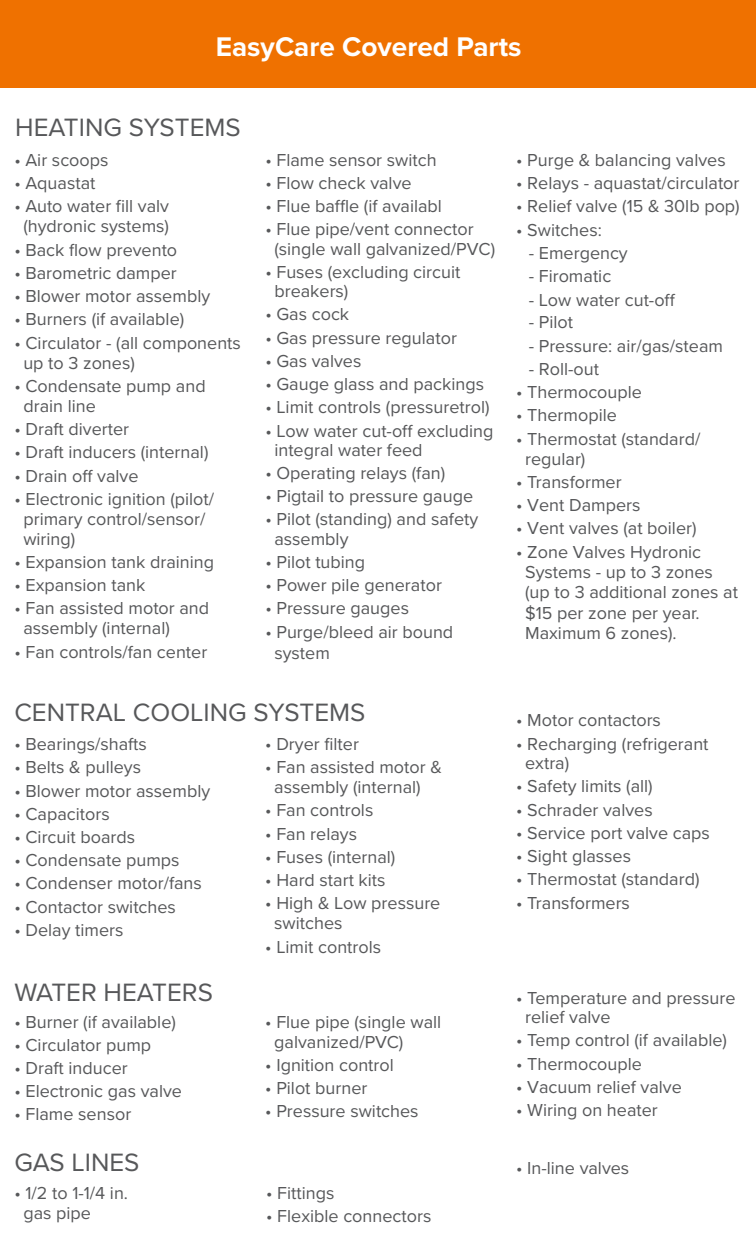
<style>
.page{position:relative;width:756px;height:1260px;background:#fff}
.page>*{position:absolute;margin:0;border:0;box-sizing:border-box;transform-origin:0 0}
.t1{font:700 28px "Proxima Nova";color:#fff}
.t2{font:26px "Proxima Nova";color:#57585a}
.t3{font:18px/20px "Proxima Nova";color:#57585a}
</style>
<div class="page">
<div style="left:0;top:0;width:756px;height:87px;background:#ef7100"></div>
<p class="t1" style="left:216px;top:26px;width:307px">EasyCare Covered Parts</p>
<p class="t2" style="left:15px;top:108px;width:227px">HEATING SYSTEMS</p>
<p class="t3" style="left:14px;top:149px;width:96px">• Air scoops</p>
<p class="t3" style="left:14px;top:172px;width:83px">• Aquastat</p>
<p class="t3" style="left:14px;top:196px;width:156px;text-align:center">• Auto water fill valv (hydronic systems)</p>
<p class="t3" style="left:14px;top:239px;width:164px">• Back flow prevento</p>
<p class="t3" style="left:14px;top:262px;width:164px">• Barometric damper</p>
<p class="t3" style="left:14px;top:285px;width:197px">• Blower motor assembly</p>
<p class="t3" style="left:14px;top:309px;width:171px">• Burners (if available)</p>
<p class="t3" style="left:23px;top:332px;width:219px;text-indent:-9px">• Circulator - (all components up to 3 zones)</p>
<p class="t3" style="left:23px;top:375px;width:184px;text-indent:-9px">• Condensate pump and drain line</p>
<p class="t3" style="left:14px;top:418px;width:116px">• Draft diverter</p>
<p class="t3" style="left:14px;top:442px;width:196px">• Draft inducers (internal)</p>
<p class="t3" style="left:14px;top:465px;width:126px">• Drain off valve</p>
<p class="t3" style="left:23px;top:488px;width:192px;text-indent:-9px">• Electronic ignition (pilot/ primary control/sensor/ wiring)</p>
<p class="t3" style="left:14px;top:551px;width:201px">• Expansion tank draining</p>
<p class="t3" style="left:14px;top:574px;width:133px">• Expansion tank</p>
<p class="t3" style="left:23px;top:598px;width:187px;text-indent:-9px">• Fan assisted motor and assembly (internal)</p>
<p class="t3" style="left:14px;top:641px;width:194px">• Fan controls/fan center</p>
<p class="t3" style="left:265px;top:149px;width:173px">• Flame sensor switch</p>
<p class="t3" style="left:265px;top:172px;width:148px">• Flow check valve</p>
<p class="t3" style="left:265px;top:195px;width:178px">• Flue baffle (if availabl</p>
<p class="t3" style="left:274px;top:219px;width:222px;line-height:19.2px;text-indent:-9px">• Flue pipe/vent connector (single wall galvanized/PVC)</p>
<p class="t3" style="left:274px;top:261px;width:188px;line-height:19.2px;text-indent:-9px">• Fuses (excluding circuit breakers)</p>
<p class="t3" style="left:265px;top:304px;width:85px">• Gas cock</p>
<p class="t3" style="left:265px;top:327px;width:193px">• Gas pressure regulator</p>
<p class="t3" style="left:265px;top:350px;width:98px">• Gas valves</p>
<p class="t3" style="left:265px;top:373px;width:220px">• Gauge glass and packings</p>
<p class="t3" style="left:265px;top:397px;width:226px">• Limit controls (pressuretrol)</p>
<p class="t3" style="left:274px;top:420px;width:221px;line-height:19.2px;text-indent:-9px">• Low water cut-off excluding integral water feed</p>
<p class="t3" style="left:265px;top:462px;width:181px">• Operating relays (fan)</p>
<p class="t3" style="left:265px;top:485px;width:209px">• Pigtail to pressure gauge</p>
<p class="t3" style="left:274px;top:509px;width:205px;line-height:19.2px;text-indent:-9px">• Pilot (standing) and safety assembly</p>
<p class="t3" style="left:265px;top:551px;width:101px">• Pilot tubing</p>
<p class="t3" style="left:265px;top:574px;width:178px">• Power pile generator</p>
<p class="t3" style="left:265px;top:598px;width:145px">• Pressure gauges</p>
<p class="t3" style="left:274px;top:621px;width:180px;line-height:21.2px;text-indent:-9px">• Purge/bleed air bound system</p>
<p class="t2" style="left:14px;top:693px;width:353px">CENTRAL COOLING SYSTEMS</p>
<p class="t3" style="left:14px;top:733px;width:134px">• Bearings/shafts</p>
<p class="t3" style="left:14px;top:756px;width:128px">• Belts &amp; pulleys</p>
<p class="t3" style="left:14px;top:780px;width:197px">• Blower motor assembly</p>
<p class="t3" style="left:14px;top:803px;width:97px">• Capacitors</p>
<p class="t3" style="left:14px;top:826px;width:122px">• Circuit boards</p>
<p class="t3" style="left:14px;top:849px;width:167px">• Condensate pumps</p>
<p class="t3" style="left:14px;top:873px;width:189px">• Condenser motor/fans</p>
<p class="t3" style="left:14px;top:896px;width:163px">• Contactor switches</p>
<p class="t3" style="left:14px;top:919px;width:111px">• Delay timers</p>
<p class="t2" style="left:14px;top:973px;width:200px">WATER HEATERS</p>
<p class="t3" style="left:14px;top:1011px;width:163px">• Burner (if available)</p>
<p class="t3" style="left:14px;top:1034px;width:138px">• Circulator pump</p>
<p class="t3" style="left:14px;top:1057px;width:115px">• Draft inducer</p>
<p class="t3" style="left:14px;top:1080px;width:169px">• Electronic gas valve</p>
<p class="t3" style="left:14px;top:1104px;width:118px">• Flame sensor</p>
<p class="t2" style="left:14px;top:1143px;width:127px">GAS LINES</p>
<p class="t3" style="left:265px;top:733px;width:95px">• Dryer filter</p>
<p class="t3" style="left:274px;top:756px;width:169px;text-indent:-9px">• Fan assisted motor &amp; assembly (internal)</p>
<p class="t3" style="left:265px;top:800px;width:110px">• Fan controls</p>
<p class="t3" style="left:265px;top:823px;width:93px">• Fan relays</p>
<p class="t3" style="left:265px;top:846px;width:132px">• Fuses (internal)</p>
<p class="t3" style="left:265px;top:869px;width:122px">• Hard start kits</p>
<p class="t3" style="left:274px;top:893px;width:168px;text-indent:-9px">• High &amp; Low pressure switches</p>
<p class="t3" style="left:265px;top:936px;width:117px">• Limit controls</p>
<p class="t3" style="left:274px;top:1011px;width:168px;text-indent:-9px">• Flue pipe (single wall galvanized/PVC)</p>
<p class="t3" style="left:265px;top:1054px;width:130px">• Ignition control</p>
<p class="t3" style="left:265px;top:1077px;width:104px">• Pilot burner</p>
<p class="t3" style="left:265px;top:1101px;width:155px">• Pressure switches</p>
<p class="t3" style="left:23px;top:1182px;width:106px;text-indent:-9px">• 1/2 to 1-1/4 in. gas pipe</p>
<p class="t3" style="left:266px;top:1182px;width:70px">• Fittings</p>
<p class="t3" style="left:266px;top:1205px;width:167px">• Flexible connectors</p>
<p class="t3" style="left:516px;top:149px;width:211px">• Purge &amp; balancing valves</p>
<p class="t3" style="left:516px;top:172px;width:225px">• Relays - aquastat/circulator</p>
<p class="t3" style="left:516px;top:196px;width:225px">• Relief valve (15 &amp; 30lb pop)</p>
<p class="t3" style="left:516px;top:219px;width:87px">• Switches:</p>
<p class="t3" style="left:529px;top:242px;width:101px">- Emergency</p>
<p class="t3" style="left:529px;top:265px;width:84px">- Firomatic</p>
<p class="t3" style="left:529px;top:289px;width:148px">- Low water cut-off</p>
<p class="t3" style="left:529px;top:312px;width:46px">- Pilot</p>
<p class="t3" style="left:529px;top:335px;width:196px">- Pressure: air/gas/steam</p>
<p class="t3" style="left:529px;top:358px;width:72px">- Roll-out</p>
<p class="t3" style="left:516px;top:381px;width:127px">• Thermocouple</p>
<p class="t3" style="left:516px;top:405px;width:102px">• Thermopile</p>
<p class="t3" style="left:525px;top:428px;width:177px;text-indent:-9px">• Thermostat (standard/ regular)</p>
<p class="t3" style="left:516px;top:471px;width:107px">• Transformer</p>
<p class="t3" style="left:516px;top:494px;width:126px">• Vent Dampers</p>
<p class="t3" style="left:516px;top:518px;width:182px">• Vent valves (at boiler)</p>
<p class="t3" style="left:525px;top:541px;width:214px;text-indent:-9px">• Zone Valves Hydronic<br>Systems - up to 3 zones (up to 3 additional zones at $15 per zone per year.<br>Maximum 6 zones).</p>
<p class="t3" style="left:516px;top:710px;width:146px">• Motor contactors</p>
<p class="t3" style="left:525px;top:733px;width:185px;text-indent:-9px">• Recharging (refrigerant extra)</p>
<p class="t3" style="left:516px;top:776px;width:138px">• Safety limits (all)</p>
<p class="t3" style="left:516px;top:799px;width:138px">• Schrader valves</p>
<p class="t3" style="left:516px;top:822px;width:195px">• Service port valve caps</p>
<p class="t3" style="left:516px;top:845px;width:117px">• Sight glasses</p>
<p class="t3" style="left:516px;top:869px;width:185px">• Thermostat (standard)</p>
<p class="t3" style="left:516px;top:892px;width:115px">• Transformers</p>
<p class="t3" style="left:525px;top:987px;width:212px;text-indent:-9px">• Temperature and pressure relief valve</p>
<p class="t3" style="left:516px;top:1030px;width:212px">• Temp control (if available)</p>
<p class="t3" style="left:516px;top:1053px;width:127px">• Thermocouple</p>
<p class="t3" style="left:516px;top:1076px;width:167px">• Vacuum relief valve</p>
<p class="t3" style="left:516px;top:1099px;width:143px">• Wiring on heater</p>
<p class="t3" style="left:516px;top:1157px;width:115px">• In-line valves</p>
</div>
